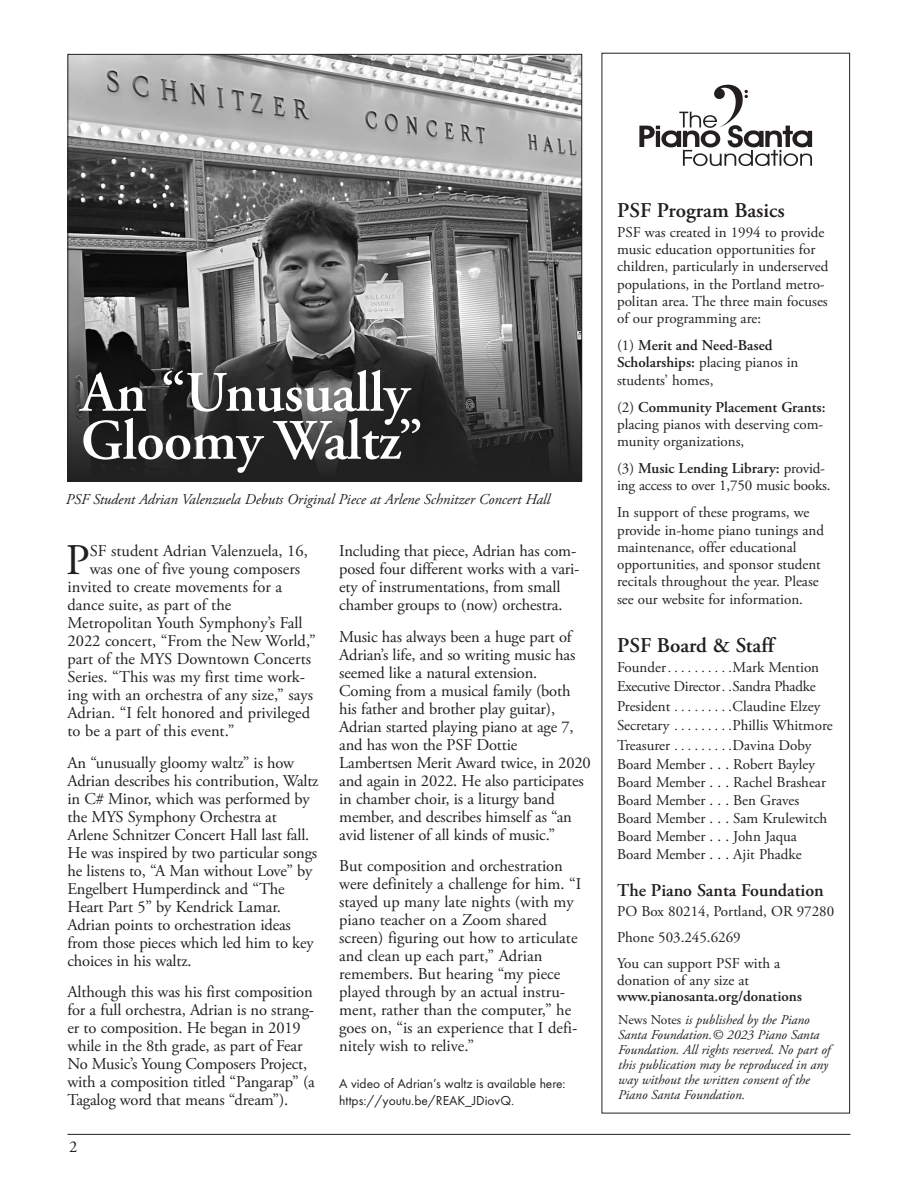
<style>
.page{position:relative;width:918px;height:1188px;background:#fff}
.page>*{position:absolute;margin:0;border:0;box-sizing:border-box;transform-origin:0 0}
.B_HeadMedium{font:600 57px/48px "Adobe Garamond Pro";letter-spacing:-.01em;color:#fff}
.A_Text_para{font:43.65px "Adobe Garamond Pro";color:#231f20}
.B_Heads_Small{font:600 21px "Adobe Garamond Pro";color:#231f20}
.A_Text_para-2{font:600 18px "Adobe Garamond Pro";letter-spacing:-.01em;color:#231f20}
.A_Text_para-3{font:16.5px/18px "Adobe Garamond Pro";letter-spacing:-.01em;color:#231f20}
.A_Text_para-4{font:15px/17.2px "Adobe Garamond Pro";color:#231f20}
.A_textParaContrib{font:italic 15px "Adobe Garamond Pro";letter-spacing:-.005em;color:#231f20}
.A_Text_para-5{font:15px "Adobe Garamond Pro";letter-spacing:-.02em;color:#231f20}
.A_Text_para-6{font:italic 13.5px/15px "Adobe Garamond Pro";color:#231f20}
.A_Text_para-7{font:13.5px/16.5px "Futura PT";color:#231f20}
.A_Text_para-8{font:13.5px "Adobe Garamond Pro";color:#231f20}
.s1{font-weight:600}
.s2{font-size:15px}
.s3{font-size:13.5px}
.s4{font-style:normal}
</style>
<div class="page">
<hr style="left:68px;top:1134px;width:782px;height:1px;background:#231f20">
<img style="left:70px;top:56px;width:510px;height:424px">
<svg style="left:639px;top:84px;width:173px;height:82px"></svg>
<p class="B_HeadMedium" style="left:81px;top:369px;width:344px">An “Unusually<br>Gloomy Waltz”</p>
<p class="A_textParaContrib" style="left:66px;top:491px;width:486px">PSF Student Adrian Valenzuela Debuts Original Piece at Arlene Schnitzer Concert Hall</p>
<p class="A_Text_para" style="left:66px;top:534px;width:25px">P</p>
<p class="A_Text_para-3" style="left:90px;top:543px;width:220px">SF student Adrian Valenzuela, 16,</p>
<p class="A_Text_para-3" style="left:90px;top:561px;width:212px">was one of five young composers</p>
<p class="A_Text_para-3" style="left:68px;top:579px;width:216px">invited to create movements for a</p>
<p class="A_Text_para-3" style="left:68px;top:597px;width:165px">dance suite, as part of the</p>
<p class="A_Text_para-3" style="left:68px;top:615px;width:237px">Metropolitan Youth Symphony’s Fall</p>
<p class="A_Text_para-3" style="left:68px;top:633px;width:250px">2022 concert, “From the New World,”</p>
<p class="A_Text_para-3" style="left:68px;top:651px;width:245px">part of the MYS Downtown Concerts</p>
<p class="A_Text_para-3" style="left:68px;top:669px;width:239px">Series. “This was my first time work-</p>
<p class="A_Text_para-3" style="left:68px;top:687px;width:247px">ing with an orchestra of any size,” says</p>
<p class="A_Text_para-3" style="left:68px;top:705px;width:244px">Adrian. “I felt honored and privileged</p>
<p class="A_Text_para-3" style="left:68px;top:723px;width:169px">to be a part of this event.”</p>
<p class="A_Text_para-3" style="left:68px;top:754px;width:253px">An “unusually gloomy waltz” is how Adrian describes his contribution, Waltz in C# Minor, which was performed by the MYS Symphony Orchestra at Arlene Schnitzer Concert Hall last fall.<br>He was inspired by two particular songs he listens to, “A Man without Love” by Engelbert Humperdinck and “The Heart Part 5” by Kendrick Lamar.<br>Adrian points to orchestration ideas from those pieces which led him to key choices in his waltz.</p>
<p class="A_Text_para-3" style="left:68px;top:984px;width:249px">Although this was his first composition for a full orchestra, Adrian is no strang&shy;er to composition. He began in 2019 while in the 8th grade, as part of Fear No Music’s Young Composers Project, with a composition titled “Pangarap” (a Tagalog word that means “dream”).</p>
<p class="A_Text_para-3" style="left:69px;top:1138px;width:10px">2</p>
<p class="A_Text_para-3" style="left:339px;top:543px;width:242px">Including that piece, Adrian has com&shy;posed four different works with a vari&shy;ety of instrumentations, from small chamber groups to (now) orchestra.</p>
<p class="A_Text_para-3" style="left:339px;top:628px;width:253px">Music has always been a huge part of Adrian’s life, and so writing music has seemed like a natural extension.<br>Coming from a musical family (both his father and brother play guitar), Adrian started playing piano at age 7, and has won the PSF Dottie Lambertsen Merit Award twice, in 2020 and again in 2022. He also participates in chamber choir, is a liturgy band member, and describes himself as “an avid listener of all kinds of music.”</p>
<p class="A_Text_para-3" style="left:339px;top:858px;width:244px">But composition and orchestration were definitely a challenge for him. “I stayed up many late nights (with my piano teacher on a Zoom shared screen) figuring out how to articulate and clean up each part,” Adrian remembers. But hearing “my piece played through by an actual instru&shy;ment, rather than the computer,” he goes on, “is an experience that I defi&shy;nitely wish to relive.”</p>
<p class="A_Text_para-7" style="left:339px;top:1075px;width:228px">A video of Adrian’s waltz is available here: https://youtu.be/REAK_JDiovQ.</p>
<p class="B_Heads_Small" style="left:617px;top:198px;width:169px">PSF Program Basics</p>
<p class="A_Text_para-4" style="left:617px;top:224px;width:213px">PSF was created in 1994 to provide music education opportunities for children, particularly in underserved populations, in the Portland metro&shy;politan area. The three main focuses of our programming are:</p>
<p class="A_Text_para-4" style="left:617px;top:337px;width:183px">(1) <span class="s1">Merit and Need-Based<br>Scholarships:</span> placing pianos in students’ homes,</p>
<p class="A_Text_para-4" style="left:617px;top:399px;width:210px">(2) <span class="s1">Community Placement Grants: </span>placing pianos with deserving com&shy;munity organizations,</p>
<p class="A_Text_para-4" style="left:617px;top:460px;width:215px">(3) <span class="s1">Music Lending Library:</span> provid&shy;ing access to over 1,750 music books.</p>
<p class="A_Text_para-4" style="left:617px;top:504px;width:208px">In support of these programs, we provide in-home piano tunings and maintenance, offer educational opportunities, and sponsor student recitals throughout the year. Please see our website for information.</p>
<p class="B_Heads_Small" style="left:617px;top:634px;width:158px">PSF Board &amp; Staff</p>
<p class="A_Text_para-8" style="left:617px;top:659px;width:55px"><span class="s2">Founder</span> .........</p>
<p class="A_Text_para-4" style="left:733px;top:659px;width:88px">Mark Mention</p>
<p class="A_Text_para-5" style="left:617px;top:678px;width:200px">Executive Director <span class="s3">.</span> Sandra Phadke</p>
<p class="A_Text_para-4" style="left:617px;top:698px;width:58px">President <span class="s3">.........</span></p>
<p class="A_Text_para-4" style="left:733px;top:698px;width:89px">Claudine Elzey</p>
<p class="A_Text_para-4" style="left:617px;top:717px;width:57px">Secretary <span class="s3">.........</span></p>
<p class="A_Text_para-4" style="left:733px;top:717px;width:102px">Phillis Whitmore</p>
<p class="A_Text_para-4" style="left:617px;top:737px;width:58px">Treasurer <span class="s3">.........</span></p>
<p class="A_Text_para-4" style="left:733px;top:737px;width:80px">Davina Doby</p>
<p class="A_Text_para-4" style="left:617px;top:756px;width:212px;line-height:18px">Board Member . . . Robert Bayley<br>Board Member . . . Rachel Brashear<br>Board Member . . . Ben Graves<br>Board Member . . . Sam Krulewitch<br>Board Member . . . John Jaqua<br>Board Member . . . Ajit Phadke</p>
<p class="A_Text_para-2" style="left:617px;top:880px;width:208px">The Piano Santa Foundation</p>
<p class="A_Text_para-4" style="left:617px;top:903px;width:219px">PO Box 80214, Portland, OR 97280</p>
<p class="A_Text_para-4" style="left:617px;top:929px;width:125px">Phone 503.245.6269</p>
<p class="A_Text_para-4" style="left:617px;top:956px;width:186px;line-height:16.5px">You can support PSF with a donation of any size at <span class="s1">www.pianosanta.org/donations</span></p>
<p class="A_Text_para-6" style="left:618px;top:1013px;width:214px"><span class="s4">News Notes</span> is published by the Piano Santa Foundation.© 2023 Piano Santa Foundation. All rights reserved. No part of this publication may be reproduced in any way without the written consent of the Piano Santa Foundation.</p>
</div>
